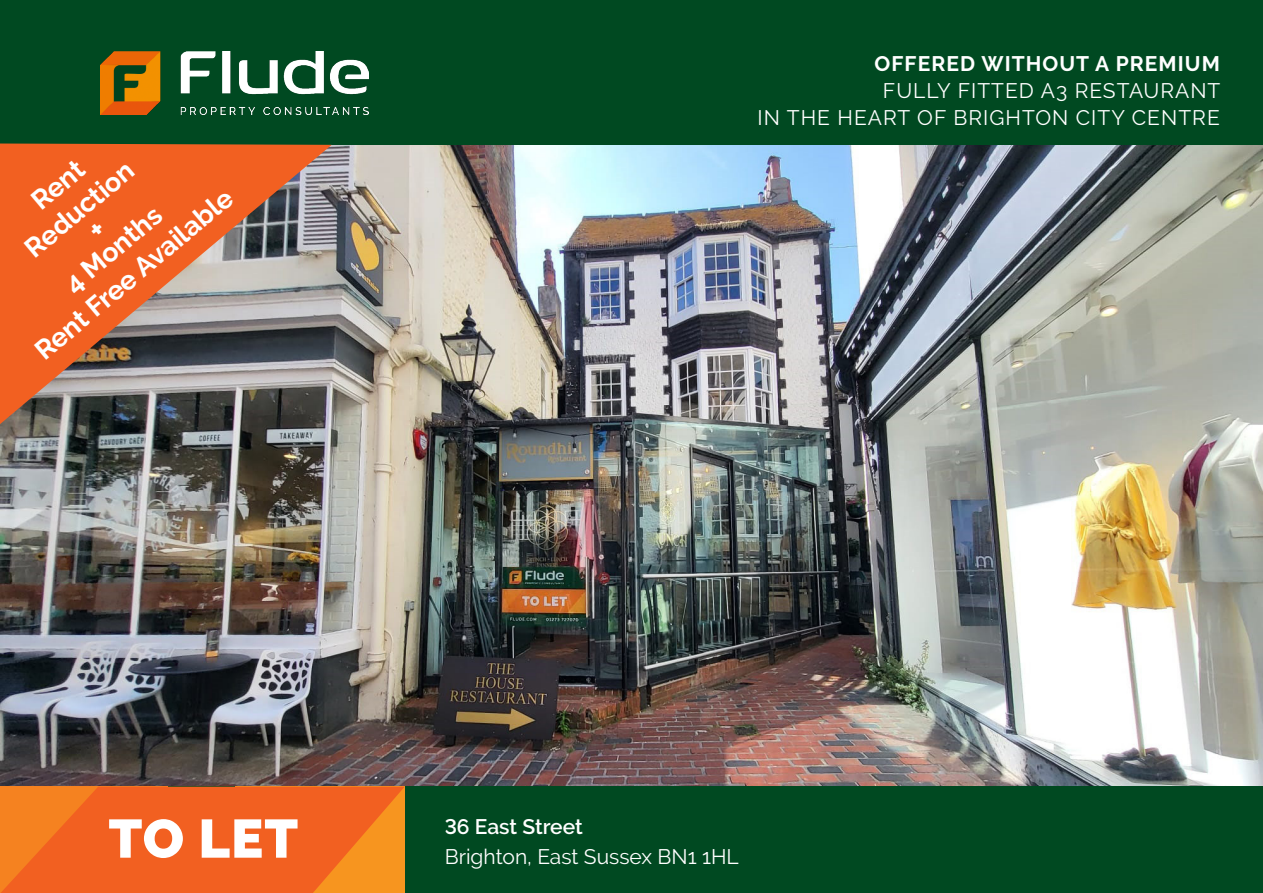
<style>
.page{position:relative;width:1263px;height:893px;background:#fff}
.page>*{position:absolute;margin:0;border:0;box-sizing:border-box;transform-origin:0 0}
.t1{font:900 54px "Raleway";color:#fff}
.t2{font:700 27px "Raleway";color:#fff}
.Flude_-_Main_Header{font:21px "Raleway";letter-spacing:.05em;color:#fff}
.Flude_-_Main_Header-2{font:21px "Raleway";color:#fff}
.Flude_-_Main_Header-3{font:700 21px "Raleway";letter-spacing:.05em;color:#fff}
.t3{font:600 21px "Raleway";color:#fff}
</style>
<div class="page">
<img style="left:0;top:145px;width:1263px;height:642px">
<div style="left:0;top:0;width:1263px;height:145px;background:#004921"></div>
<img style="left:100px;top:52px;width:268px;height:62px">
<div style="left:0;top:787px;width:1263px;height:106px;background:#004921"></div>
<svg style="left:1px;top:787px;width:404px;height:106px;background:#f26a20"></svg>
<svg style="left:0;top:144px;width:332px;height:280px;background:#b76e4f"></svg>
<svg style="left:89px;top:222px;width:15px;height:15px"></svg>
<p class="t2" style="left:25px;top:192px;width:62px;rotate:-40deg">Rent</p>
<p class="t2" style="left:19px;top:240px;width:134px;rotate:-40deg">Reduction</p>
<p class="t2" style="left:29px;top:342px;width:250px;rotate:-40deg">Rent Free Available</p>
<p class="t2" style="left:58px;top:275px;width:119px;rotate:-40deg">4 Months</p>
<p class="Flude_-_Main_Header-3" style="left:874px;top:52px;width:347px">OFFERED WITHOUT A PREMIUM</p>
<p class="Flude_-_Main_Header" style="left:883px;top:79px;width:339px">FULLY FITTED A3 RESTAURANT</p>
<p class="Flude_-_Main_Header" style="left:757px;top:106px;width:464px">IN THE HEART OF BRIGHTON CITY CENTRE</p>
<p class="t1" style="left:109px;top:807px;width:191px">TO LET</p>
<p class="t3" style="left:445px;top:815px;width:140px">36 East Street</p>
<p class="Flude_-_Main_Header-2" style="left:445px;top:845px;width:296px">Brighton, East Sussex BN1 1HL</p>
</div>
